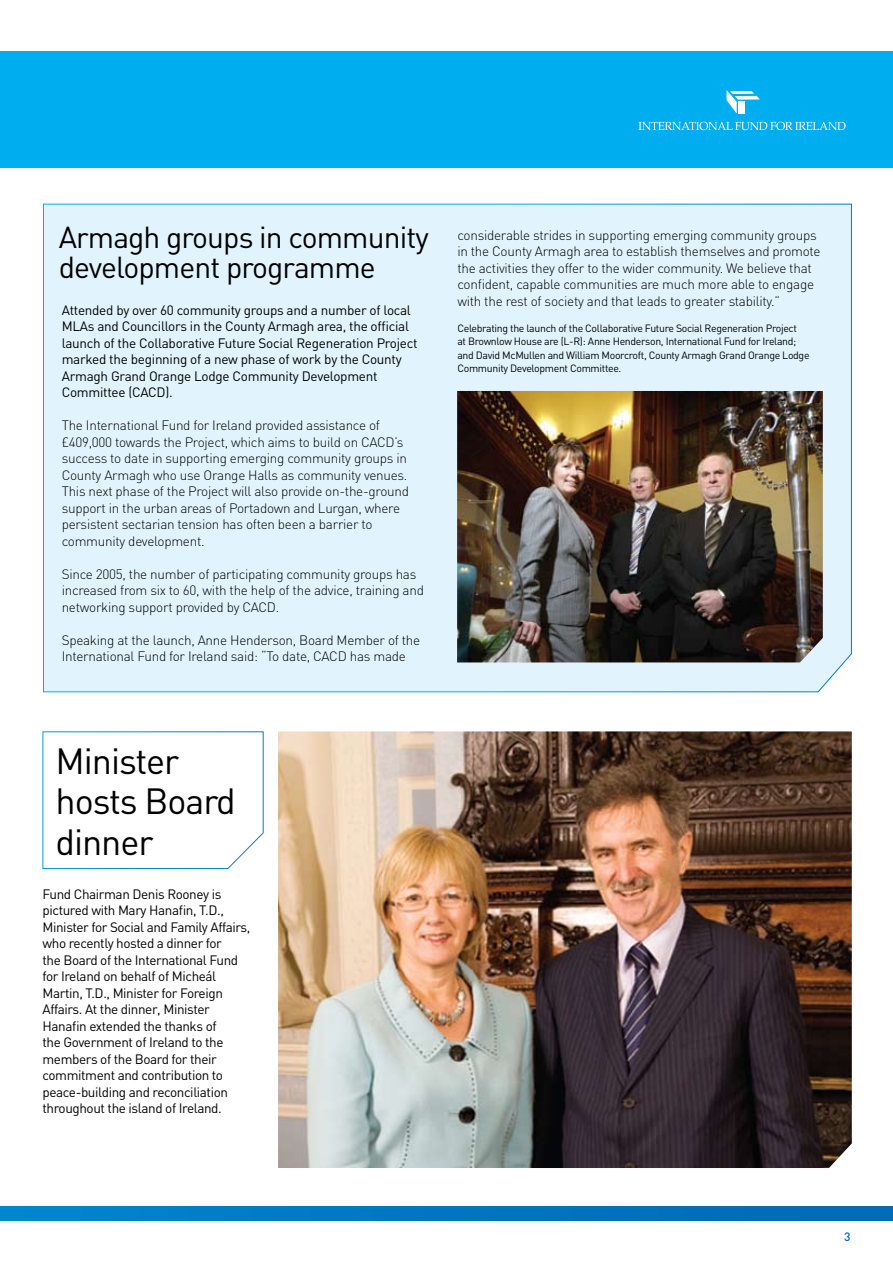
<style>
.page{position:relative;width:893px;height:1263px;background:#fff}
.page>*{position:absolute;margin:0;border:0;box-sizing:border-box;transform-origin:0 0}
.t1{font:36px/40.5px "DIN";letter-spacing:-.03em;color:#000}
.t2{font:30px/30px "DIN";letter-spacing:-.03em;color:#000}
.t3{font:300 13.5px/16.5px "DIN";letter-spacing:-.02em;color:#000}
.t4{font:13.5px/16.5px "DIN";letter-spacing:-.03em;color:#000}
.t5{font:500 12px "DIN";color:#006bb6}
.t6{font:10.5px/13.5px "DIN";letter-spacing:-.03em;color:#000}
</style>
<div class="page">
<div style="left:0;top:51px;width:893px;height:116px;background:#00aeef"></div>
<svg style="left:0;top:1206px;width:893px;height:14px;background:#0077c0"></svg>
<div style="left:43px;top:203px;width:809px;height:489px;background:#e1f4fd"></div>
<img style="left:457px;top:391px;width:366px;height:271px">
<svg style="left:638px;top:122px;width:208px;height:8px"></svg>
<svg style="left:726px;top:90px;width:34px;height:24px"></svg>
<img style="left:278px;top:731px;width:574px;height:437px">
<svg style="left:42px;top:731px;width:222px;height:138px"></svg>
<h2 class="t2" style="left:59px;top:222px;width:372px">Armagh groups in community development programme</h2>
<p class="t4" style="left:62px;top:301px;width:357px">Attended by over 60 community groups and a number of local MLAs and Councillors in the County Armagh area, the official launch of the Collaborative Future Social Regeneration Project marked the beginning of a new phase of work by the County Armagh Grand Orange Lodge Community Development Committee (CACD).</p>
<p class="t3" style="left:62px;top:417px;width:349px">The International Fund for Ireland provided assistance of £409,000 towards the Project, which aims to build on CACD’s success to date in supporting emerging community groups in County Armagh who use Orange Halls as community venues.<br>This next phase of the Project will also provide on-the-ground support in the urban areas of Portadown and Lurgan, where persistent sectarian tension has often been a barrier to community development.</p>
<p class="t3" style="left:62px;top:565px;width:364px">Since 2005, the number of participating community groups has increased from six to 60, with the help of the advice, training and networking support provided by CACD.</p>
<p class="t3" style="left:62px;top:631px;width:360px">Speaking at the launch, Anne Henderson, Board Member of the<br>International Fund for Ireland said: “To date, CACD has made</p>
<p class="t3" style="left:457px;top:226px;width:365px">considerable strides in supporting emerging community groups in the County Armagh area to establish themselves and promote the activities they offer to the wider community. We believe that confident, capable communities are much more able to engage with the rest of society and that leads to greater stability.”</p>
<p class="t6" style="left:457px;top:321px;width:354px">Celebrating the launch of the Collaborative Future Social Regeneration Project<br>at Brownlow House are (L-R): Anne Henderson, International Fund for Ireland; and David McMullen and William Moorcroft, County Armagh Grand Orange Lodge Community Development Committee.</p>
<h1 class="t1" style="left:56px;top:740px;width:182px">Minister hosts Board dinner</h1>
<p class="t4" style="left:43px;top:885px;width:209px">Fund Chairman Denis Rooney is pictured with Mary Hanafin, T.D., Minister for Social and Family Affairs, who recently hosted a dinner for<br>the Board of the International Fund for Ireland on behalf of Micheál Martin, T.D., Minister for Foreign Affairs. At the dinner, Minister Hanafin extended the thanks of<br>the Government of Ireland to the members of the Board for their commitment and contribution to peace-building and reconciliation throughout the island of Ireland.</p>
<p class="t5" style="left:844px;top:1229px;width:8px">3</p>
</div>
